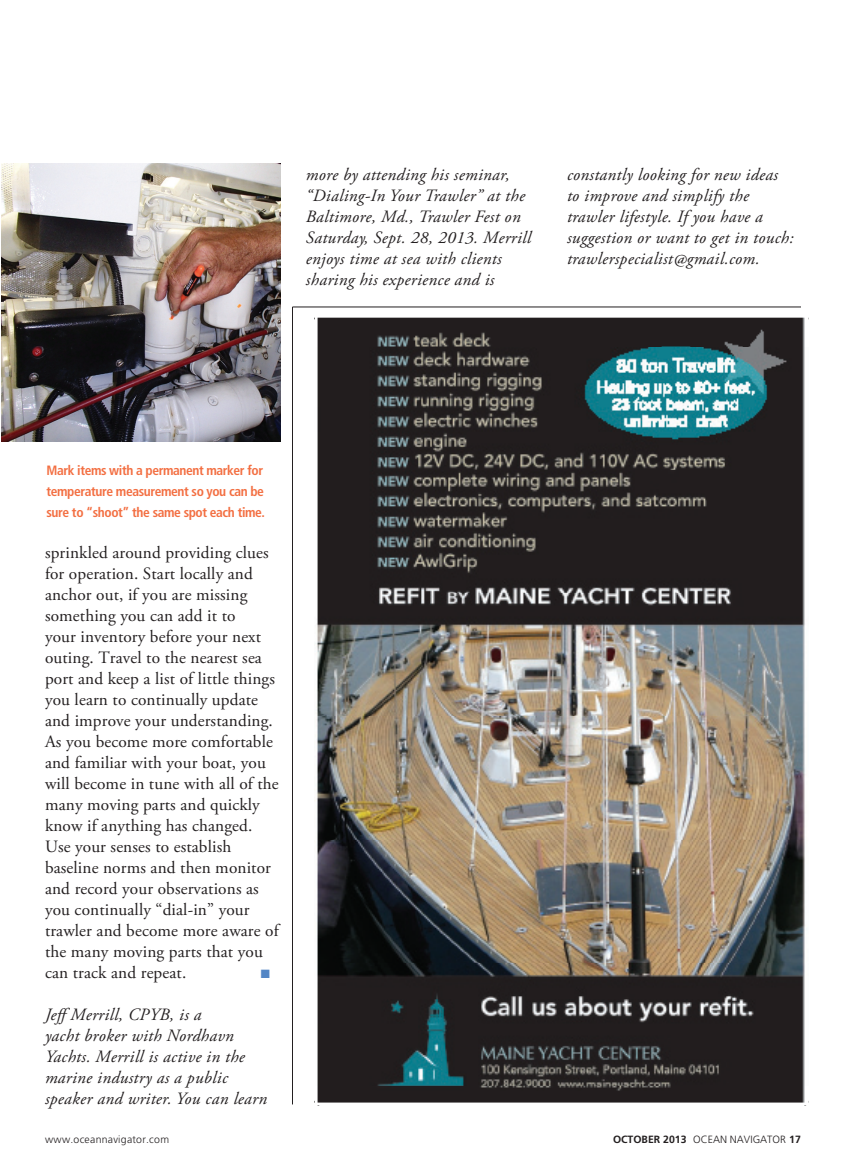
<style>
.page{position:relative;width:864px;height:1175px;background:#fff}
.page>*{position:absolute;margin:0;border:0;box-sizing:border-box;transform-origin:0 0}
.t1{font:17.25px/21px "Adobe Garamond Pro";letter-spacing:.01em;color:#231f20}
.t2{font:italic 17.25px/21px "Adobe Garamond Pro";letter-spacing:.02em;color:#231f20}
.t3{font:700 condensed 13.5px/21px "Frutiger";letter-spacing:-.03em;color:#f36f42}
.t4{font:12px "Zapf Dingbats";color:#5386c5}
.t5{font:300 10.5px "Frutiger";color:#231f20}
.t6{font:300 10.5px "Frutiger";letter-spacing:.025em;color:#231f20}
.s1{font-weight:700}
</style>
<div class="page">
<img style="left:2px;top:164px;width:278px;height:277px">
<hr style="left:292px;top:307px;width:1px;height:797px;background:#231f20">
<hr style="left:293px;top:307px;width:508px;height:1px;background:#231f20">
<img style="left:314px;top:317px;width:493px;height:789px">
<p class="t2" style="left:306px;top:164px;width:227px">more by attending his seminar, “Dialing-In Your Trawler” at the<br>Baltimore, Md., Trawler Fest on<br>Saturday, Sept. 28, 2013. Merrill enjoys time at sea with clients sharing his experience and is</p>
<p class="t2" style="left:567px;top:165px;width:228px">constantly looking for new ideas to improve and simplify the trawler lifestyle. If you have a suggestion or want to get in touch: trawlerspecialist@gmail.com.</p>
<p class="t3" style="left:46px;top:460px;width:220px">Mark items with a permanent marker for temperature measurement so you can be sure to “shoot” the same spot each time.</p>
<p class="t1" style="left:45px;top:543px;width:235px">sprinkled around providing clues for operation. Start locally and anchor out, if you are missing something you can add it to<br>your inventory before your next outing. Travel to the nearest sea port and keep a list of little things you learn to continually update and improve your understanding.<br>As you become more comfortable and familiar with your boat, you will become in tune with all of the many moving parts and quickly know if anything has changed.<br>Use your senses to establish baseline norms and then monitor and record your observations as you continually “dial-in” your trawler and become more aware of the many moving parts that you can track and repeat.</p>
<p class="t4" style="left:261px;top:968px;width:11px">■</p>
<p class="t2" style="left:45px;top:1005px;width:224px">JeffMerrill, CPYB, is a<br>yacht broker with Nordhavn<br>Yachts. Merrill is active in the marine industry as a public speaker and writer. You can learn</p>
<p class="t6" style="left:45px;top:1133px;width:125px">www.oceannavigator.com</p>
<p class="t5" style="left:613px;top:1132px;width:189px"><span class="s1">OCTOBER 2013</span> OCEAN NAVIGATOR <span class="s1">17</span></p>
</div>
